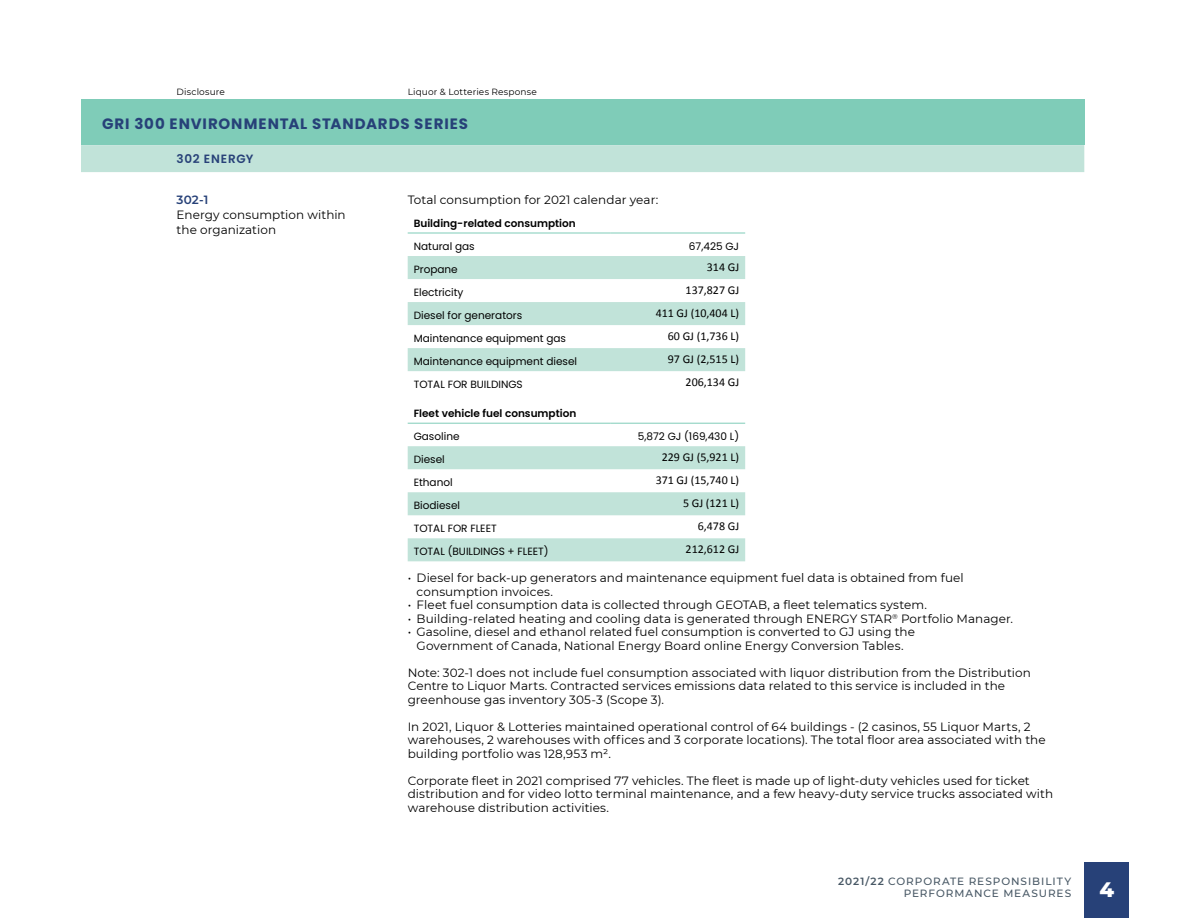
<style>
.page{position:relative;width:1188px;height:918px;background:#fff}
.page>*{position:absolute;margin:0;border:0;box-sizing:border-box;transform-origin:0 0}
.t1{font:800 21px "Montserrat";color:#fff}
.TABLE_-_section_head{font:700 15px "Poppins";letter-spacing:.06em;color:#274178}
.TABLE_-_Body{font:12px/13.5px "Montserrat";letter-spacing:.005em;color:#000}
.t2{font:12px "Calibri";color:#000}
.bullets{font:12px "Montserrat";letter-spacing:.005em;color:#000}
.TABLE_-_Body-2{font:600 12px "Poppins";letter-spacing:.06em;color:#274178}
.TABLE_-_Body-3{font:600 12px "Montserrat";color:#274178}
.t3{font:10.5px "Poppins";color:#000}
.t4{font:600 10.5px "Poppins";color:#000}
.t5{font:500 10.5px/12px "Montserrat";letter-spacing:.09em;color:#485865;text-align:right}
.TABLE_-_Body-4{font:9px "Montserrat";letter-spacing:.02em;color:#000}
.s1{font-weight:600}
</style>
<div class="page">
<div style="left:1085px;top:862px;width:44px;height:56px;background:#274178"></div>
<div style="left:81px;top:99px;width:1003px;height:46px;background:#7fccb8"></div>
<div style="left:81px;top:145px;width:1003px;height:27px;background:#c1e3d9"></div>
<svg style="left:408px;top:256px;width:337px;height:115px"></svg>
<hr style="left:610px;top:233px;width:135px;height:1px;background:#7fccb8">
<hr style="left:408px;top:233px;width:202px;height:1px;background:#7fccb8">
<svg style="left:408px;top:446px;width:337px;height:115px"></svg>
<hr style="left:610px;top:423px;width:135px;height:1px;background:#7fccb8">
<hr style="left:408px;top:423px;width:202px;height:1px;background:#7fccb8">
<p class="TABLE_-_Body-4" style="left:177px;top:85px;width:50px">Disclosure</p>
<p class="TABLE_-_Body-4" style="left:408px;top:85px;width:131px">Liquor &amp; Lotteries Response</p>
<p class="TABLE_-_section_head" style="left:102px;top:115px;width:368px">GRI 300 ENVIRONMENTAL STANDARDS SERIES</p>
<p class="TABLE_-_Body-2" style="left:177px;top:152px;width:78px">302 ENERGY</p>
<p class="TABLE_-_Body-3" style="left:177px;top:192px;width:33px">302-1</p>
<p class="TABLE_-_Body" style="left:177px;top:207px;width:171px;line-height:15px">Energy consumption within the organization</p>
<p class="TABLE_-_Body" style="left:408px;top:193px;width:252px">Total consumption for 2021 calendar year:</p>
<p class="t4" style="left:414px;top:217px;width:164px">Building-related consumption</p>
<p class="t3" style="left:414px;top:240px;width:63px">Natural gas</p>
<p class="t3" style="left:689px;top:240px;width:52px">67,425 GJ</p>
<p class="t3" style="left:414px;top:263px;width:46px">Propane</p>
<p class="t2" style="left:707px;top:259px;width:34px">314 GJ</p>
<p class="t3" style="left:414px;top:286px;width:51px">Electricity</p>
<p class="t2" style="left:686px;top:282px;width:55px">137,827 GJ</p>
<p class="t3" style="left:414px;top:309px;width:110px">Diesel for generators</p>
<p class="t2" style="left:656px;top:306px;width:85px">411 GJ (10,404 L)</p>
<p class="t3" style="left:414px;top:332px;width:154px">Maintenance equipment gas</p>
<p class="t2" style="left:668px;top:329px;width:73px">60 GJ (1,736 L)</p>
<p class="t3" style="left:414px;top:355px;width:165px">Maintenance equipment diesel</p>
<p class="t2" style="left:668px;top:352px;width:73px">97 GJ (2,515 L)</p>
<p class="t3" style="left:414px;top:378px;width:111px">TOTAL FOR BUILDINGS</p>
<p class="t2" style="left:686px;top:375px;width:55px">206,134 GJ</p>
<p class="t4" style="left:414px;top:407px;width:164px">Fleet vehicle fuel consumption</p>
<p class="t3" style="left:414px;top:430px;width:47px">Gasoline</p>
<p class="t3" style="left:638px;top:430px;width:103px">5,872 GJ (169,430 L)</p>
<p class="t3" style="left:414px;top:453px;width:33px">Diesel</p>
<p class="t2" style="left:662px;top:450px;width:79px">229 GJ (5,921 L)</p>
<p class="t3" style="left:414px;top:477px;width:41px">Ethanol</p>
<p class="t2" style="left:656px;top:473px;width:85px">371 GJ (15,740 L)</p>
<p class="t3" style="left:414px;top:500px;width:48px">Biodiesel</p>
<p class="t2" style="left:683px;top:496px;width:58px">5 GJ (121 L)</p>
<p class="t3" style="left:414px;top:523px;width:85px">TOTAL FOR FLEET</p>
<p class="t2" style="left:698px;top:519px;width:43px">6,478 GJ</p>
<p class="t3" style="left:414px;top:546px;width:136px">TOTAL (BUILDINGS + FLEET)</p>
<p class="t2" style="left:686px;top:542px;width:55px">212,612 GJ</p>
<p class="TABLE_-_Body" style="left:408px;top:571px;width:558px">• Diesel for back-up generators and maintenance equipment fuel data is obtained from fuel</p>
<p class="bullets" style="left:417px;top:583px;width:138px">consumption invoices.</p>
<p class="TABLE_-_Body" style="left:408px;top:598px;width:521px">• Fleet fuel consumption data is collected through GEOTAB, a fleet telematics system.</p>
<p class="TABLE_-_Body" style="left:408px;top:611px;width:607px">• Building-related heating and cooling data is generated through ENERGY STAR<sup>®</sup> Portfolio Manager.</p>
<p class="TABLE_-_Body" style="left:408px;top:625px;width:509px;text-align:center">• Gasoline, diesel and ethanol related fuel consumption is converted to GJ using the<br>Government of Canada, National Energy Board online Energy Conversion Tables.</p>
<p class="TABLE_-_Body" style="left:408px;top:665px;width:625px">Note: 302-1 does not include fuel consumption associated with liquor distribution from the Distribution<br>Centre to Liquor Marts. Contracted services emissions data related to this service is included in the greenhouse gas inventory 305-3 (Scope 3).</p>
<p class="TABLE_-_Body" style="left:408px;top:719px;width:640px">In 2021, Liquor &amp; Lotteries maintained operational control of 64 buildings - (2 casinos, 55 Liquor Marts, 2 warehouses, 2 warehouses with offices and 3 corporate locations). The total floor area associated with the building portfolio was 128,953 m².</p>
<p class="TABLE_-_Body" style="left:408px;top:773px;width:647px">Corporate fleet in 2021 comprised 77 vehicles. The fleet is made up of light-duty vehicles used for ticket distribution and for video lotto terminal maintenance, and a few heavy-duty service trucks associated with warehouse distribution activities.</p>
<p class="t5" style="left:838px;top:874px;width:235px"><span class="s1">2021/22</span> CORPORATE RESPONSIBILITY<br>PERFORMANCE MEASURES</p>
<h1 class="t1" style="left:1100px;top:875px;width:16px">4</h1>
</div>
